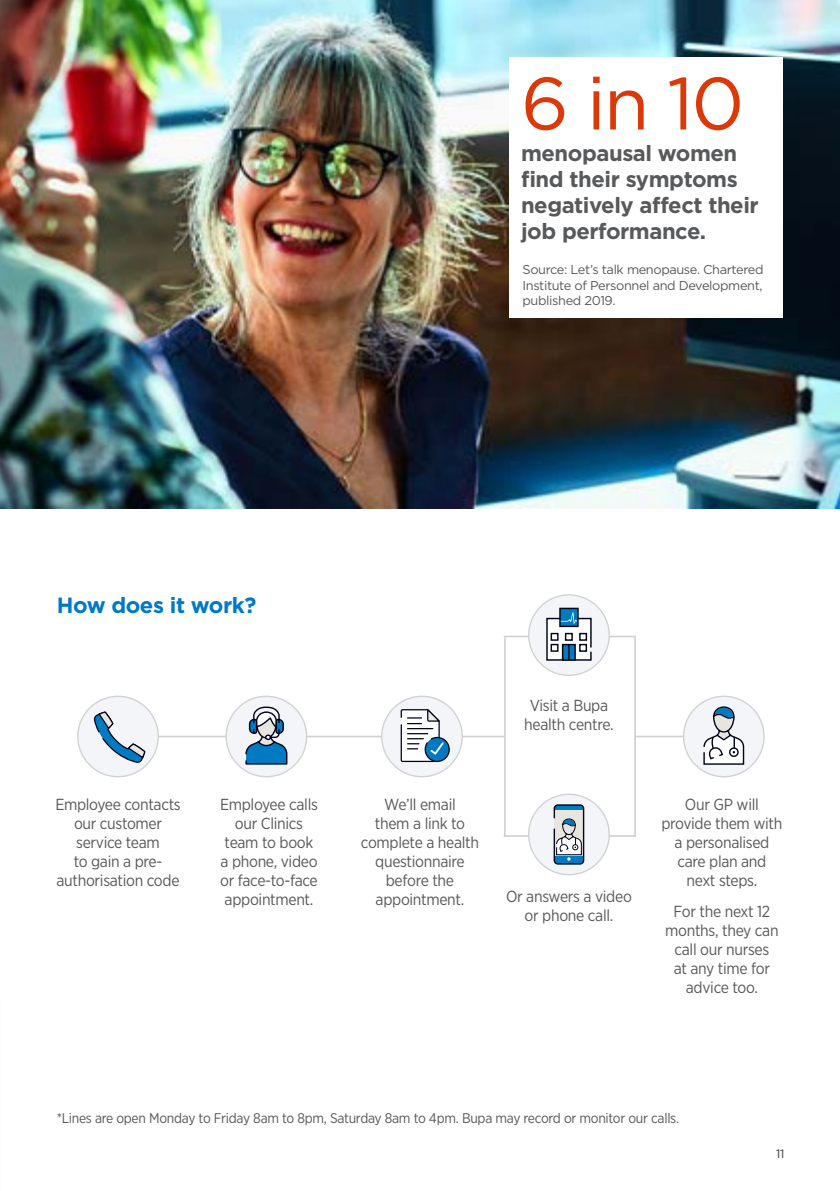
<style>
.page{position:relative;width:840px;height:1191px;background:#fff}
.page>*{position:absolute;margin:0;border:0;box-sizing:border-box;transform-origin:0 0}
.t1{font:73.8px "Gotham";color:#db3907}
.SUB{font:700 22px/26px "Gotham";letter-spacing:-.02em;color:#58595b}
.SUB-2{font:700 22px "Gotham";letter-spacing:-.02em;color:#0079c8}
.BODY{font:16px/19px "Gotham Narrow";letter-spacing:-.02em;color:#58595b;text-align:center}
.CAVEAT{font:14px "Gotham Narrow";letter-spacing:-.02em;color:#58595b}
.t2{font:12.8px/15.6px "Gotham";letter-spacing:-.03em;color:#58595b;text-align:justify}
.t3{font:12px "Gotham";color:#333}
</style>
<div class="page">
<img style="left:0;top:0;width:839px;height:508px">
<hr style="left:102px;top:735px;width:401px;height:2px;background:#d2d2d2">
<div style="left:509px;top:57px;width:273px;height:260px;background:#fff"></div>
<hr style="left:503px;top:835px;width:132px;height:2px;background:#d2d2d2">
<hr style="left:503px;top:635px;width:132px;height:2px;background:#d2d2d2">
<div style="left:78px;top:696px;width:80px;height:80px;background:#f3f5f8;border-radius:50%"></div>
<div style="left:77px;top:695px;width:82px;height:82px;border:1px solid #d2d2d2;border-radius:50%"></div>
<svg style="left:93px;top:712px;width:53px;height:51px"></svg>
<div style="left:226px;top:696px;width:80px;height:80px;background:#f3f5f8;border-radius:50%"></div>
<div style="left:225px;top:695px;width:82px;height:82px;border:1px solid #d2d2d2;border-radius:50%"></div>
<svg style="left:245px;top:706px;width:43px;height:59px"></svg>
<div style="left:381px;top:696px;width:81px;height:80px;background:#f3f5f8;border-radius:50%"></div>
<div style="left:381px;top:695px;width:81px;height:82px;border:1px solid #d2d2d2;border-radius:50%"></div>
<svg style="left:400px;top:706px;width:50px;height:56px"></svg>
<div style="left:528px;top:595px;width:81px;height:80px;background:#f3f5f8;border-radius:50%"></div>
<div style="left:527px;top:594px;width:82px;height:82px;border:1px solid #d2d2d2;border-radius:50%"></div>
<svg style="left:561px;top:609px;width:15px;height:3px"></svg>
<svg style="left:546px;top:612px;width:46px;height:49px"></svg>
<div style="left:559px;top:607px;width:19px;height:20px;border:1px solid #000319"></div>
<div style="left:528px;top:794px;width:81px;height:80px;background:#f3f5f8;border-radius:50%"></div>
<div style="left:527px;top:793px;width:82px;height:82px;border:1px solid #d2d2d2;border-radius:50%"></div>
<div style="left:554px;top:805px;width:29px;height:59px;background:#007bc2;border-radius:4px"></div>
<div style="left:554px;top:810px;width:29px;height:45px;background:#e8e5df"></div>
<div style="left:553px;top:804px;width:31px;height:60px;border:1px solid #000319;border-radius:4px"></div>
<svg style="left:555px;top:818px;width:27px;height:42px"></svg>
<hr style="left:503px;top:637px;width:2px;height:200px;background:#d2d2d2">
<hr style="left:634px;top:637px;width:1px;height:200px;background:#d2d2d2">
<hr style="left:633px;top:735px;width:117px;height:2px;background:#d2d2d2">
<div style="left:683px;top:696px;width:80px;height:80px;background:#f3f5f8;border-radius:50%"></div>
<svg style="left:702px;top:695px;width:42px;height:70px"></svg>
<p class="t1" style="left:520px;top:56px;width:225px">6 in 10</p>
<p class="SUB" style="left:520px;top:140px;width:239px">menopausal women find their symptoms negatively affect their job performance.</p>
<p class="t2" style="left:522px;top:261px;width:242px">Source: Let’s talk menopause. Chartered Institute of Personnel and Development, published 2019.</p>
<p class="SUB-2" style="left:57px;top:591px;width:201px">How does it work?</p>
<p class="BODY" style="left:55px;top:795px;width:127px">Employee contacts our customer service team<br>to gain a pre&shy;authorisation code</p>
<p class="BODY" style="left:220px;top:795px;width:99px">Employee calls our Clinics team to book a phone, video or face-to-face appointment.</p>
<p class="BODY" style="left:524px;top:696px;width:91px">Visit a Bupa health centre.</p>
<p class="BODY" style="left:361px;top:795px;width:120px">We’ll email<br>them a link to complete a health questionnaire before the appointment.</p>
<p class="BODY" style="left:661px;top:795px;width:122px">Our GP will provide them with a personalised care plan and next steps.</p>
<p class="BODY" style="left:665px;top:901px;width:115px">For the next 12 months, they can call our nurses<br>at any time for advice too.</p>
<p class="BODY" style="left:505px;top:886px;width:127px">Or answers a video or phone call.</p>
<p class="CAVEAT" style="left:57px;top:1109px;width:623px">*Lines are open Monday to Friday 8am to 8pm, Saturday 8am to 4pm. Bupa may record or monitor our calls.</p>
<p class="t3" style="left:775px;top:1146px;width:10px">11</p>
</div>
